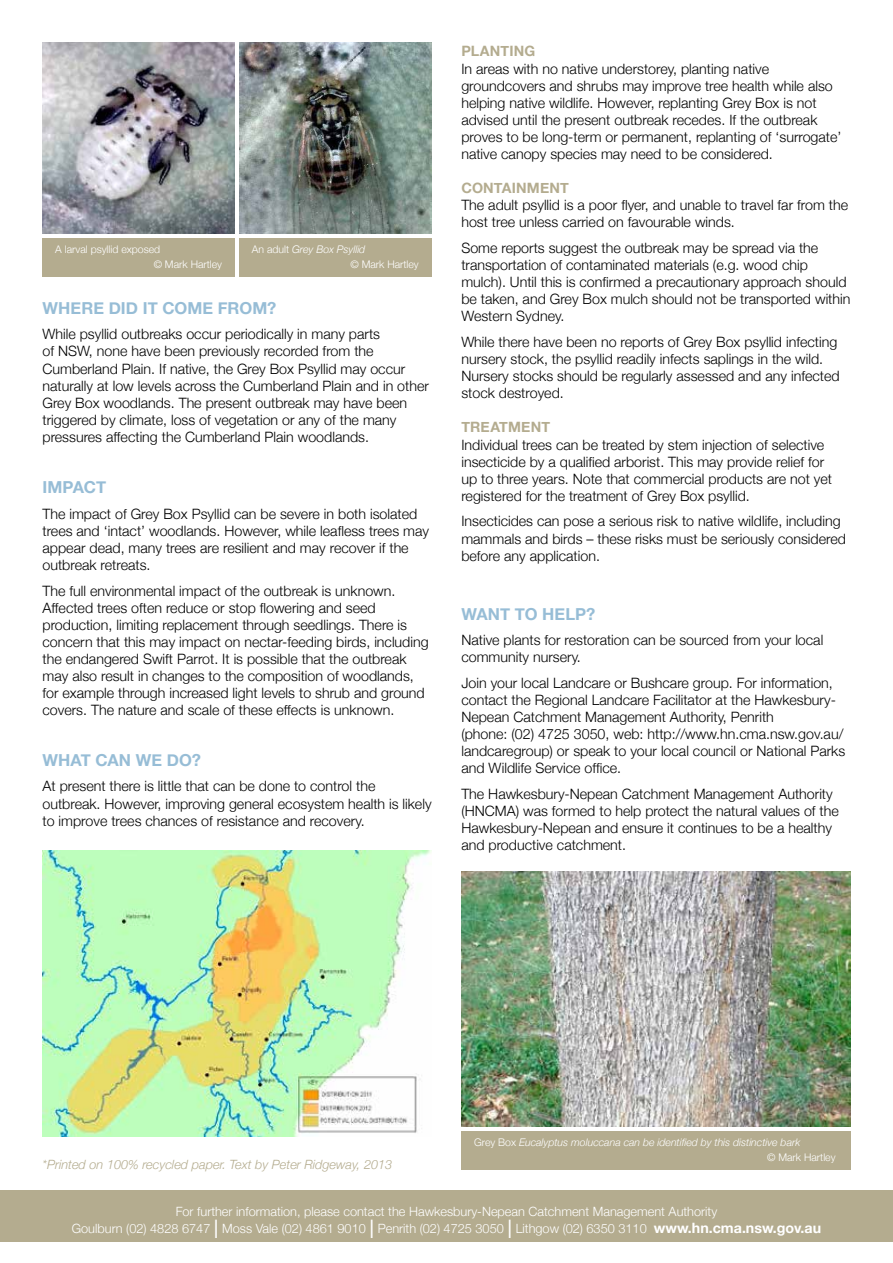
<style>
.page{position:relative;width:893px;height:1263px;background:#fff}
.page>*{position:absolute;margin:0;border:0;box-sizing:border-box;transform-origin:0 0}
.t1{font:700 16.5px "Helvetica Neue";letter-spacing:.005em;color:#97bdd6}
.t2{font:300 14.25px/17.1px "Helvetica Neue";color:#000}
.t3{font:700 14.25px "Helvetica Neue";letter-spacing:.01em;color:#b4ac8f}
.t4{font:300 12.75px/17.2px "Helvetica Neue";color:#fff;text-align:center}
.t5{font:italic 300 12.75px "Helvetica Neue";color:#b4ac8f}
.t6{font:italic 300 10.5px/15px "Helvetica Neue";color:#fff}
.t7{font:300 10.5px/15px "Helvetica Neue";color:#fff}
.s1{font-style:italic}
.s2{font-style:normal}
.s3{font-size:25.5px}
.s4{font-weight:700;font-size:14.25px}
</style>
<div class="page">
<div style="left:0;top:1191px;width:893px;height:51px;background:#b4ac8f"></div>
<img style="left:43px;top:851px;width:389px;height:285px">
<img style="left:239px;top:43px;width:193px;height:191px">
<img style="left:43px;top:43px;width:192px;height:191px">
<div style="left:239px;top:238px;width:193px;height:38px;background:#b4ac8f"></div>
<div style="left:43px;top:238px;width:192px;height:38px;background:#b4ac8f"></div>
<img style="left:461px;top:872px;width:389px;height:255px">
<div style="left:461px;top:1131px;width:389px;height:38px;background:#b4ac8f"></div>
<p class="t7" style="left:154px;top:241px;width:70px;text-indent:-98px">A larval psyllid exposed<br>© Mark Hartley</p>
<p class="t7" style="left:350px;top:241px;width:70px;text-indent:-98px">An adult <span class="s1">Grey Box Psyllid<br></span>© Mark Hartley</p>
<p class="t1" style="left:43px;top:298px;width:235px">WHERE DID IT COME FROM?</p>
<p class="t2" style="left:43px;top:325px;width:388px">While psyllid outbreaks occur periodically in many parts<br>of NSW, none have been previously recorded from the Cumberland Plain. If native, the Grey Box Psyllid may occur naturally at low levels across the Cumberland Plain and in other Grey Box woodlands. The present outbreak may have been triggered by climate, loss of vegetation or any of the many pressures affecting the Cumberland Plain woodlands.</p>
<p class="t1" style="left:43px;top:477px;width:65px">IMPACT</p>
<p class="t2" style="left:43px;top:505px;width:388px">The impact of Grey Box Psyllid can be severe in both isolated trees and ‘intact’ woodlands. However, while leafless trees may appear dead, many trees are resilient and may recover if the outbreak retreats.</p>
<p class="t2" style="left:43px;top:582px;width:388px">The full environmental impact of the outbreak is unknown.<br>Affected trees often reduce or stop flowering and seed production, limiting replacement through seedlings. There is concern that this may impact on nectar-feeding birds, including the endangered Swift Parrot. It is possible that the outbreak may also result in changes to the composition of woodlands, for example through increased light levels to shrub and ground covers. The nature and scale of these effects is unknown.</p>
<p class="t1" style="left:43px;top:750px;width:160px">WHAT CAN WE DO?</p>
<p class="t2" style="left:43px;top:777px;width:391px">At present there is little that can be done to control the outbreak. However, improving general ecosystem health is likely to improve trees chances of resistance and recovery.</p>
<p class="t3" style="left:461px;top:43px;width:73px">PLANTING</p>
<p class="t2" style="left:461px;top:60px;width:382px">In areas with no native understorey, planting native groundcovers and shrubs may improve tree health while also helping native wildlife. However, replanting Grey Box is not advised until the present outbreak recedes. If the outbreak proves to be long-term or permanent, replanting of ‘surrogate’ native canopy species may need to be considered.</p>
<p class="t3" style="left:461px;top:179px;width:109px">CONTAINMENT</p>
<p class="t2" style="left:461px;top:196px;width:388px">The adult psyllid is a poor flyer, and unable to travel far from the host tree unless carried on favourable winds.</p>
<p class="t2" style="left:461px;top:239px;width:391px">Some reports suggest the outbreak may be spread via the transportation of contaminated materials (e.g. wood chip mulch). Until this is confirmed a precautionary approach should be taken, and Grey Box mulch should not be transported within Western Sydney.</p>
<p class="t2" style="left:461px;top:333px;width:380px">While there have been no reports of Grey Box psyllid infecting nursery stock, the psyllid readily infects saplings in the wild.<br>Nursery stocks should be regularly assessed and any infected stock destroyed.</p>
<p class="t3" style="left:461px;top:418px;width:90px">TREATMENT</p>
<p class="t2" style="left:461px;top:436px;width:372px">Individual trees can be treated by stem injection of selective insecticide by a qualified arborist. This may provide relief for up to three years. Note that commercial products are not yet registered for the treatment of Grey Box psyllid.</p>
<p class="t2" style="left:461px;top:512px;width:386px">Insecticides can pose a serious risk to native wildlife, including mammals and birds – these risks must be seriously considered before any application.</p>
<p class="t1" style="left:461px;top:603px;width:136px">WANT TO HELP?</p>
<p class="t2" style="left:461px;top:631px;width:363px">Native plants for restoration can be sourced from your local community nursery.</p>
<p class="t2" style="left:461px;top:674px;width:385px">Join your local Landcare or Bushcare group. For information, contact the Regional Landcare Facilitator at the Hawkesbury-Nepean Catchment Management Authority, Penrith<br>(phone: (02) 4725 3050, web: http://www.hn.cma.nsw.gov.au/ landcaregroup) or speak to your local council or National Parks and Wildlife Service office.</p>
<p class="t2" style="left:461px;top:785px;width:379px">The Hawkesbury-Nepean Catchment Management Authority (HNCMA) was formed to help protect the natural values of the Hawkesbury-Nepean and ensure it continues to be a healthy and productive catchment.</p>
<p class="t5" style="left:43px;top:1157px;width:351px">*Printed on 100% recycled paper. Text by Peter Ridgeway, 2013</p>
<p class="t6" style="left:767px;top:1134px;width:70px;text-indent:-293px"><span class="s2">Grey Box</span> Eucalyptus moluccana can be identified by this distinctive bark<br><span class="s2">© Mark Hartley</span></p>
<p class="t4" style="left:72px;top:1202px;width:751px">For further information, please contact the Hawkesbury-Nepean Catchment Management Authority<br>Goulburn (02) 4828 6747 <span class="s3">l</span> Moss Vale (02) 4861 9010 <span class="s3">l</span> Penrith (02) 4725 3050 <span class="s3">l</span> Lithgow (02) 6350 3110 <span class="s4">WWW.HN.CMA.NSW.GOV.AU</span></p>
</div>
